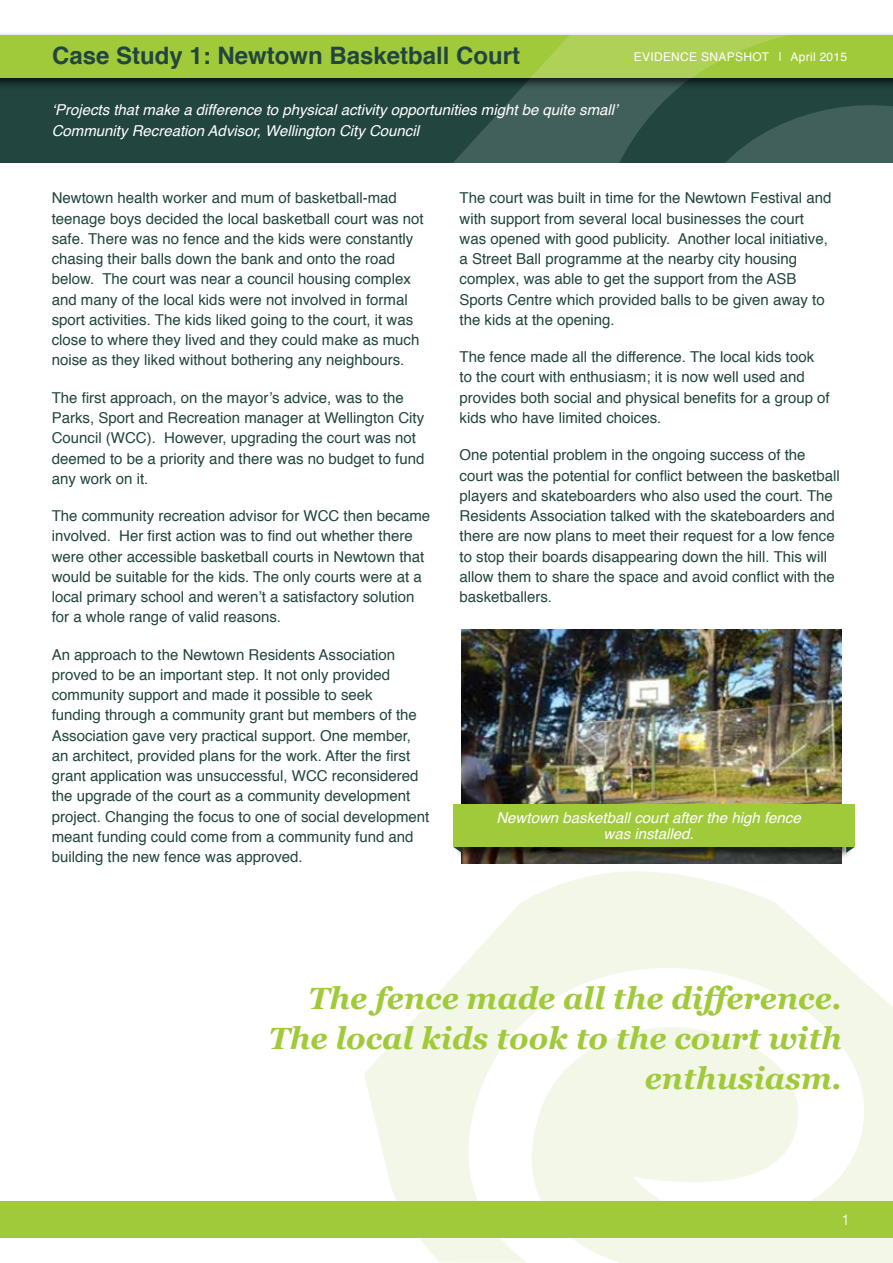
<style>
.page{position:relative;width:893px;height:1263px;background:#fff}
.page>*{position:absolute;margin:0;border:0;box-sizing:border-box;transform-origin:0 0}
.t1{font:italic 700 30.75px/39.9px "Georgia";color:#a1ca3a;text-align:right}
.t2{font:700 24px "Helvetica";color:#22453f}
.t3{font:15px/20.2px "Helvetica";color:#22453f}
.t4{font:italic 15px/21px "Helvetica";color:#fff}
.t5{font:300 15px "Helvetica";color:#fff}
.t6{font:12px "Helvetica";letter-spacing:.025em;color:#fff}
</style>
<div class="page">
<svg style="left:364px;top:871px;width:529px;height:392px;fill:#f3f7e8"></svg>
<div style="left:0;top:76px;width:893px;height:87px;background:#22453f"></div>
<div style="left:0;top:31px;width:893px;height:59px;background:#000;opacity:.75"></div>
<div style="left:0;top:35px;width:893px;height:43px;background:#a1ca3a"></div>
<div style="left:0;top:1201px;width:893px;height:36px;background:#a1ca3a"></div>
<svg style="left:444px;top:35px;width:449px;height:128px"></svg>
<img style="left:462px;top:629px;width:380px;height:234px">
<div style="left:455px;top:837px;width:398px;height:23px;background:#000;opacity:.75"></div>
<div style="left:453px;top:804px;width:402px;height:43px;background:#a1ca3a"></div>
<h2 class="t2" style="left:52px;top:37px;width:470px">Case Study 1: Newtown Basketball Court</h2>
<p class="t4" style="left:52px;top:100px;width:567px">‘Projects that make a difference to physical activity opportunities might be quite small’<br>Community Recreation Advisor, Wellington City Council</p>
<p class="t6" style="left:634px;top:47px;width:137px">EVIDENCE SNAPSHOT</p>
<p class="t6" style="left:790px;top:47px;width:58px">April 2015</p>
<p class="t3" style="left:52px;top:189px;width:373px">Newtown health worker and mum of basketball-mad teenage boys decided the local basketball court was not safe. There was no fence and the kids were constantly chasing their balls down the bank and onto the road below. The court was near a council housing complex and many of the local kids were not involved in formal sport activities. The kids liked going to the court, it was close to where they lived and they could make as much noise as they liked without bothering any neighbours.</p>
<p class="t3" style="left:52px;top:388px;width:374px">The first approach, on the mayor’s advice, was to the Parks, Sport and Recreation manager at Wellington City Council (WCC). However, upgrading the court was not deemed to be a priority and there was no budget to fund any work on it.</p>
<p class="t3" style="left:52px;top:506px;width:380px">The community recreation advisor for WCC then became involved. Her first action was to find out whether there were other accessible basketball courts in Newtown that would be suitable for the kids. The only courts were at a local primary school and weren’t a satisfactory solution for a whole range of valid reasons.</p>
<p class="t3" style="left:52px;top:645px;width:379px">An approach to the Newtown Residents Association proved to be an important step. It not only provided community support and made it possible to seek<br>funding through a community grant but members of the Association gave very practical support. One member, an architect, provided plans for the work. After the first grant application was unsuccessful, WCC reconsidered the upgrade of the court as a community development project. Changing the focus to one of social development meant funding could come from a community fund and building the new fence was approved.</p>
<p class="t3" style="left:460px;top:189px;width:373px">The court was built in time for the Newtown Festival and with support from several local businesses the court was opened with good publicity. Another local initiative, a Street Ball programme at the nearby city housing complex, was able to get the support from the ASB Sports Centre which provided balls to be given away to the kids at the opening.</p>
<p class="t3" style="left:460px;top:347px;width:372px">The fence made all the difference. The local kids took to the court with enthusiasm; it is now well used and provides both social and physical benefits for a group of kids who have limited choices.</p>
<p class="t3" style="left:460px;top:445px;width:382px">One potential problem in the ongoing success of the court was the potential for conflict between the basketball players and skateboarders who also used the court. The Residents Association talked with the skateboarders and there are now plans to meet their request for a low fence to stop their boards disappearing down the hill. This will allow them to share the space and avoid conflict with the basketballers.</p>
<p class="t4" style="left:496px;top:809px;width:306px;line-height:16.5px;text-align:center">Newtown basketball court after the high fence was installed.</p>
<h1 class="t1" style="left:269px;top:977px;width:575px">The fence made all the difference.<br>The local kids took to the court with enthusiasm.</h1>
<p class="t5" style="left:841px;top:1208px;width:10px">1</p>
</div>
